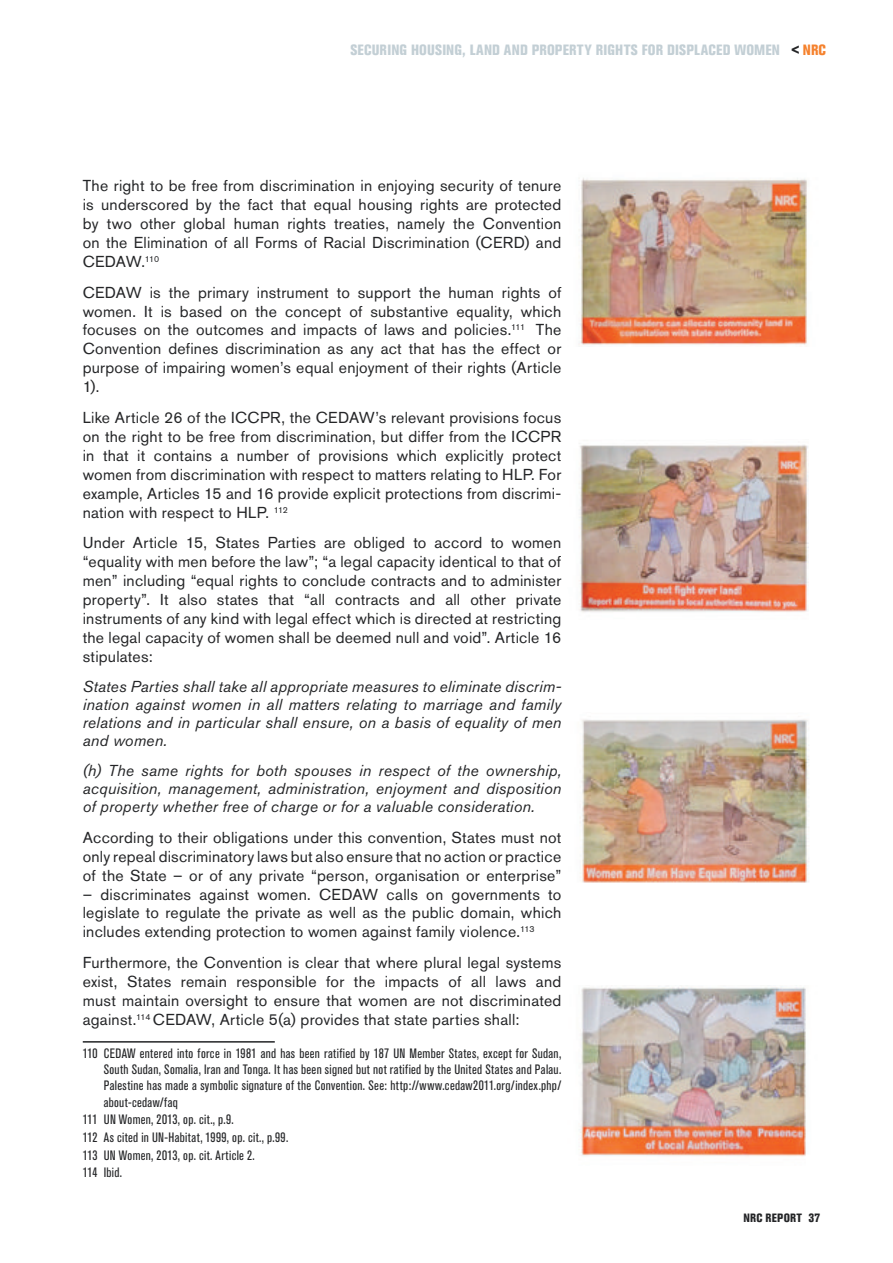
<style>
.page{position:relative;width:893px;height:1263px;background:#fff}
.page>*{position:absolute;margin:0;border:0;box-sizing:border-box;transform-origin:0 0}
.t1{font:15.75px/18.9px "Akzidenz Grotesk BQ";letter-spacing:.015em;color:#242527;text-align:justify}
.t2{font:italic 15.75px/18px "Akzidenz Grotesk BQ";letter-spacing:.015em;color:#242527;text-align:justify}
.t3{font:800 condensed 14.85px "Akzidenz Grotesk BE";letter-spacing:.015em;color:#c3cfd5}
.t4{font:condensed 13.5px/16.2px "Akzidenz Grotesk BQ";letter-spacing:.02em;color:#242527;text-align:justify}
.t5{font:800 condensed 12px "Akzidenz Grotesk BE";letter-spacing:.02em;color:#242527}
.s1{color:#242527}
.s2{color:#f5822e}
</style>
<div class="page">
<img style="left:579px;top:178px;width:228px;height:169px">
<img style="left:579px;top:445px;width:230px;height:167px">
<img style="left:580px;top:719px;width:229px;height:164px">
<img style="left:579px;top:985px;width:227px;height:172px">
<hr style="left:83px;top:1041px;width:192px;height:1px;background:#242527">
<p class="t3" style="left:350px;top:45px;width:477px">SECURING HOUSING, LAND AND PROPERTY RIGHTS FOR DISPLACED WOMEN <span class="s1">&lt;</span> <span class="s2">NRC</span></p>
<p class="t1" style="left:83px;top:176px;width:480px">The right to be free from discrimination in enjoying security of tenure is underscored by the fact that equal housing rights are protected by two other global human rights treaties, namely the Convention on the Elimination of all Forms of Racial Discrimination (CERD) and CEDAW.<sup>110</sup></p>
<p class="t1" style="left:83px;top:283px;width:480px">CEDAW is the primary instrument to support the human rights of women. It is based on the concept of substantive equality, which focuses on the outcomes and impacts of laws and policies.<sup>111</sup> The Convention defines discrimination as any act that has the effect or purpose of impairing women’s equal enjoyment of their rights (Article 1).</p>
<p class="t1" style="left:83px;top:408px;width:480px">Like Article 26 of the ICCPR, the CEDAW’s relevant provisions focus on the right to be free from discrimination, but differ from the ICCPR in that it contains a number of provisions which explicitly protect women from discrimination with respect to matters relating to HLP. For example, Articles 15 and 16 provide explicit protections from discrimi&shy;nation with respect to HLP. <sup>112</sup></p>
<p class="t1" style="left:83px;top:533px;width:480px">Under Article 15, States Parties are obliged to accord to women “equality with men before the law”; “a legal capacity identical to that of men” including “equal rights to conclude contracts and to administer property”. It also states that “all contracts and all other private instruments of any kind with legal effect which is directed at restricting the legal capacity of women shall be deemed null and void”. Article 16 stipulates:</p>
<p class="t2" style="left:83px;top:677px;width:480px">States Parties shall take all appropriate measures to eliminate discrim&shy;ination against women in all matters relating to marriage and family relations and in particular shall ensure, on a basis of equality of men and women.</p>
<p class="t2" style="left:83px;top:761px;width:480px">(h) The same rights for both spouses in respect of the ownership, acquisition, management, administration, enjoyment and disposition of property whether free of charge or for a valuable consideration.</p>
<p class="t1" style="left:83px;top:828px;width:480px">According to their obligations under this convention, States must not only repeal discriminatory laws but also ensure that no action or practice of the State – or of any private “person, organisation or enterprise”</p>
<p class="t1" style="left:83px;top:884px;width:480px">– discriminates against women. CEDAW calls on governments to legislate to regulate the private as well as the public domain, which includes extending protection to women against family violence.<sup>113</sup></p>
<p class="t1" style="left:83px;top:953px;width:480px">Furthermore, the Convention is clear that where plural legal systems exist, States remain responsible for the impacts of all laws and must maintain oversight to ensure that women are not discriminated against.<sup>114</sup> CEDAW, Article 5(a) provides that state parties shall:</p>
<p class="t4" style="left:104px;top:1045px;width:459px;text-indent:-21px">110 CEDAW entered into force in 1981 and has been ratified by 187 UN Member States, except for Sudan, South Sudan, Somalia, Iran and Tonga. It has been signed but not ratified by the United States and Palau.<br>Palestine has made a symbolic signature of the Convention. See: http://www.cedaw2011.org/index.php/ about-cedaw/faq</p>
<p class="t4" style="left:83px;top:1111px;width:207px;line-height:17.7px;text-align:left">111 UN Women, 2013, op. cit., p.9.<br>112 As cited in UN-Habitat, 1999, op. cit., p.99.<br>113 UN Women, 2013, op. cit. Article 2.<br>114 Ibid.</p>
<p class="t5" style="left:743px;top:1214px;width:78px">NRC REPORT 37</p>
</div>
